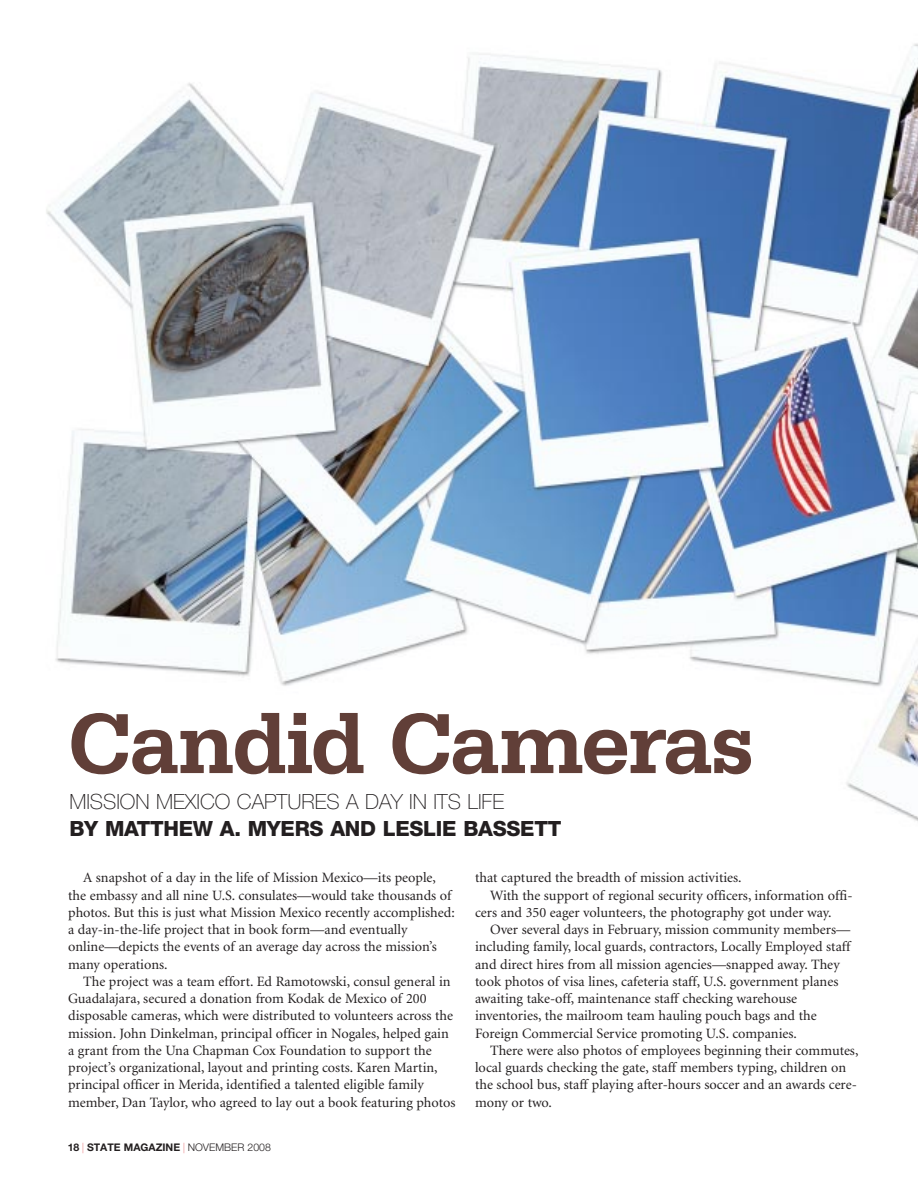
<style>
.page{position:relative;width:918px;height:1188px;background:#fff}
.page>*{position:absolute;margin:0;border:0;box-sizing:border-box;transform-origin:0 0}
.t1{font:700 90px "Serifa";letter-spacing:-.045em;color:#613f38}
.t2{font:100 21px "Helvetica Neue LT Pro";color:#231f20}
.t3{font:800 21px "Helvetica Neue LT Pro";letter-spacing:-.015em;color:#231f20}
.t4{font:14.25px/17.2px "Minion";color:#231f20}
.t5{font:700 10.5px "Helvetica Neue LT Pro";color:#231f20}
.s1{font-weight:300;color:#d81820}
.s2{font-weight:300}
</style>
<div class="page">
<img style="left:46px;top:43px;width:872px;height:778px">
<div style="left:68px;top:792px;width:523px;height:59px;background:#fff"></div>
<h1 class="t1" style="left:68px;top:713px;width:689px">Candid Cameras</h1>
<h2 class="t2" style="left:69px;top:789px;width:436px">MISSION MEXICO CAPTURES A DAY IN ITS LIFE</h2>
<h2 class="t3" style="left:69px;top:816px;width:493px">BY MATTHEW A. MYERS AND LESLIE BASSETT</h2>
<p class="t4" style="left:68px;top:870px;width:388px;text-indent:15px">A snapshot of a day in the life of Mission Mexico—its people, the embassy and all nine U.S. consulates—would take thousands of photos. But this is just what Mission Mexico recently accomplished: a day-in-the-life project that in book form—and eventually online—depicts the events of an average day across the mission’s many operations.</p>
<p class="t4" style="left:68px;top:974px;width:389px;text-indent:15px">The project was a team effort. Ed Ramotowski, consul general in Guadalajara, secured a donation from Kodak de Mexico of 200 disposable cameras, which were distributed to volunteers across the mission. John Dinkelman, principal officer in Nogales, helped gain a grant from the Una Chapman Cox Foundation to support the project’s organizational, layout and printing costs. Karen Martin, principal officer in Merida, identified a talented eligible family member, Dan Taylor, who agreed to lay out a book featuring photos</p>
<p class="t5" style="left:68px;top:1142px;width:205px">18 <span class="s1">|</span> STATE MAGAZINE <span class="s1">|</span> <span class="s2">NOVEMBER 2008</span></p>
<p class="t4" style="left:475px;top:870px;width:268px">that captured the breadth of mission activities.</p>
<p class="t4" style="left:490px;top:888px;width:364px">With the support of regional security officers, information offi-</p>
<p class="t4" style="left:475px;top:905px;width:358px">cers and 350 eager volunteers, the photography got under way.</p>
<p class="t4" style="left:490px;top:922px;width:362px">Over several days in February, mission community members—</p>
<p class="t4" style="left:475px;top:939px;width:377px">including family, local guards, contractors, Locally Employed staff</p>
<p class="t4" style="left:475px;top:957px;width:366px">and direct hires from all mission agencies—snapped away. They</p>
<p class="t4" style="left:475px;top:974px;width:365px">took photos of visa lines, cafeteria staff, U.S. government planes</p>
<p class="t4" style="left:475px;top:991px;width:324px">awaiting take-off, maintenance staff checking warehouse</p>
<p class="t4" style="left:475px;top:1008px;width:343px">inventories, the mailroom team hauling pouch bags and the</p>
<p class="t4" style="left:475px;top:1026px;width:323px">Foreign Commercial Service promoting U.S. companies.</p>
<p class="t4" style="left:490px;top:1043px;width:370px">There were also photos of employees beginning their commutes,</p>
<p class="t4" style="left:475px;top:1060px;width:373px">local guards checking the gate, staff members typing, children on</p>
<p class="t4" style="left:475px;top:1077px;width:383px">the school bus, staff playing after-hours soccer and an awards cere-</p>
<p class="t4" style="left:475px;top:1095px;width:78px">mony or two.</p>
</div>
